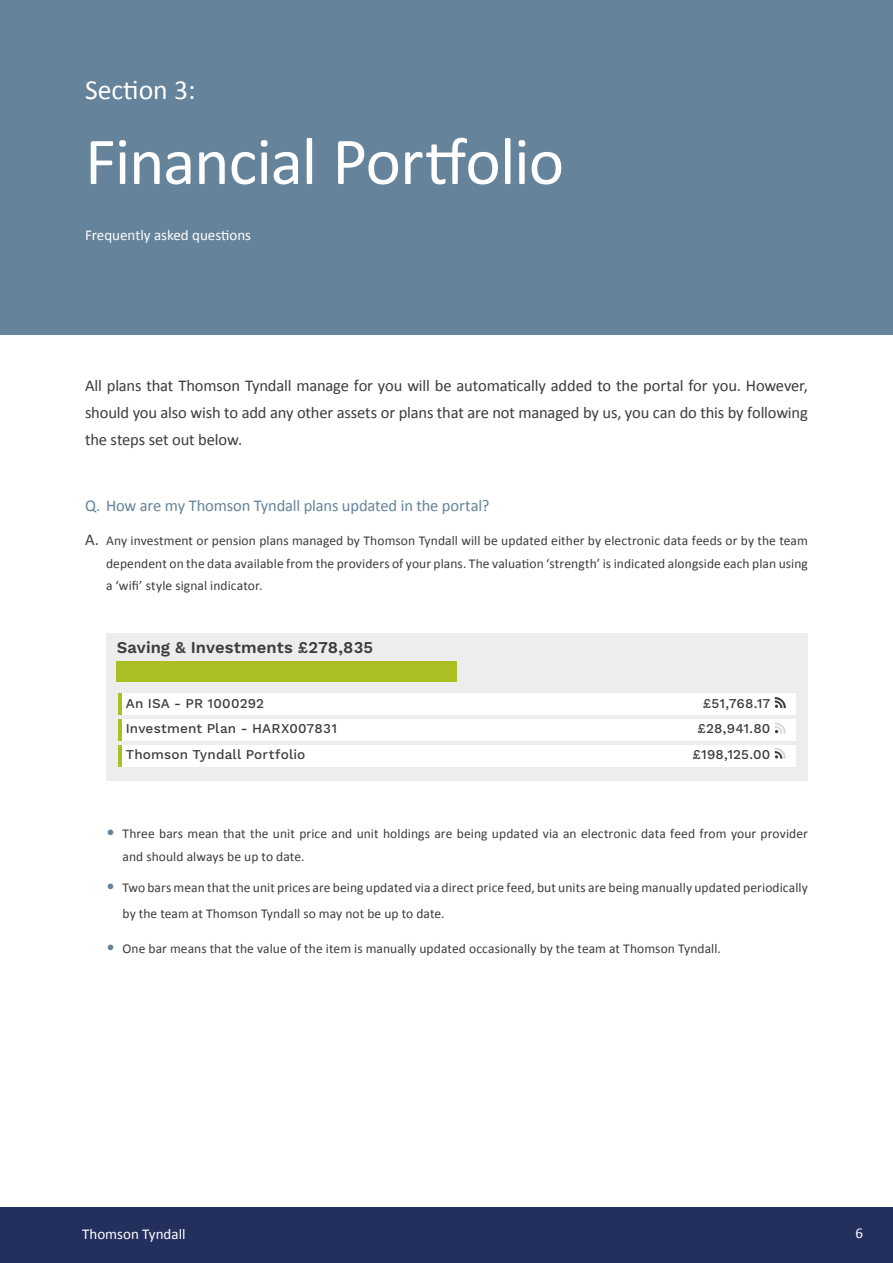
<style>
.page{position:relative;width:893px;height:1263px;background:#fff}
.page>*{position:absolute;margin:0;border:0;box-sizing:border-box;transform-origin:0 0}
.t1{font:67.5px "Calibri";letter-spacing:-.02em;color:#fff}
.t2{font:27.75px "Calibri";color:#fff}
.t3{font:16.5px/27px "Calibri";letter-spacing:-.01em;color:#3c3c3b;text-align:justify}
.t4{font:16.5px "Calibri";letter-spacing:-.01em;color:#65839a}
.t5{font:600 16.5px "Work Sans";letter-spacing:.005em;color:#3c3c3b}
.t6{font:15px "Calibri";color:#fff}
.t7{font:13.5px/22.5px "Calibri";letter-spacing:.005em;color:#3c3c3b}
.t8{font:500 13.5px "Work Sans";letter-spacing:.015em;color:#3c3c3b}
.s1{font-size:16.5px}
.s2{font-size:18px;color:#65839a}
</style>
<div class="page">
<div style="left:0;top:1208px;width:893px;height:55px;background:#232f5d"></div>
<div style="left:106px;top:633px;width:702px;height:147px;background:#ededed"></div>
<div style="left:119px;top:693px;width:677px;height:22px;background:#fff"></div>
<hr style="left:119px;top:693px;width:3px;height:22px;background:#abbe22">
<div style="left:119px;top:719px;width:677px;height:22px;background:#fff"></div>
<hr style="left:119px;top:719px;width:3px;height:22px;background:#abbe22">
<div style="left:119px;top:745px;width:677px;height:22px;background:#fff"></div>
<hr style="left:119px;top:745px;width:3px;height:22px;background:#abbe22">
<div style="left:117px;top:661px;width:340px;height:21px;background:#abbe22"></div>
<svg style="left:775px;top:697px;width:11px;height:11px"></svg>
<svg style="left:775px;top:722px;width:11px;height:11px"></svg>
<svg style="left:775px;top:748px;width:11px;height:11px"></svg>
<div style="left:0;top:0;width:893px;height:335px;background:#65839a"></div>
<h2 class="t2" style="left:85px;top:72px;width:112px">Section 3:</h2>
<h1 class="t1" style="left:85px;top:119px;width:481px">Financial Portfolio</h1>
<p class="t6" style="left:85px;top:226px;width:168px">Frequently asked questions</p>
<p class="t3" style="left:85px;top:372px;width:724px">All plans that Thomson Tyndall manage for you will be automatically added to the portal for you. However, should you also wish to add any other assets or plans that are not managed by us, you can do this by following the steps set out below.</p>
<p class="t4" style="left:85px;top:495px;width:406px">Q. How are my Thomson Tyndall plans updated in the portal?</p>
<p class="t7" style="left:106px;top:530px;width:703px;text-align:justify;text-indent:-21px"><span class="s1">A.</span> Any investment or pension plans managed by Thomson Tyndall will be updated either by electronic data feeds or by the team dependent on the data available from the providers of your plans. The valuation ‘strength’ is indicated alongside each plan using a ‘wifi’ style signal indicator.</p>
<p class="t5" style="left:117px;top:638px;width:258px">Saving &amp; Investments £278,835</p>
<p class="t8" style="left:126px;top:695px;width:140px">An ISA - PR 1000292</p>
<p class="t8" style="left:703px;top:695px;width:69px">£51,768.17</p>
<p class="t8" style="left:126px;top:721px;width:213px">Investment Plan - HARX007831</p>
<p class="t8" style="left:697px;top:721px;width:75px">£28,941.80</p>
<p class="t8" style="left:126px;top:746px;width:181px">Thomson Tyndall Portfolio</p>
<p class="t8" style="left:692px;top:746px;width:79px">£198,125.00</p>
<p class="t7" style="left:123px;top:823px;width:687px;text-indent:-16px"><span class="s2">•</span> Three bars mean that the unit price and unit holdings are being updated via an electronic data feed from your provider and should always be up to date.</p>
<p class="t7" style="left:123px;top:874px;width:687px;line-height:26.2px;text-indent:-16px"><span class="s2">•</span> Two bars mean that the unit prices are being updated via a direct price feed, but units are being manually updated periodically by the team at Thomson Tyndall so may not be up to date.</p>
<p class="t7" style="left:106px;top:937px;width:616px"><span class="s2">•</span> One bar means that the value of the item is manually updated occasionally by the team at Thomson Tyndall.</p>
<p class="t6" style="left:82px;top:1225px;width:105px">Thomson Tyndall</p>
<p class="t6" style="left:856px;top:1224px;width:9px">6</p>
</div>
